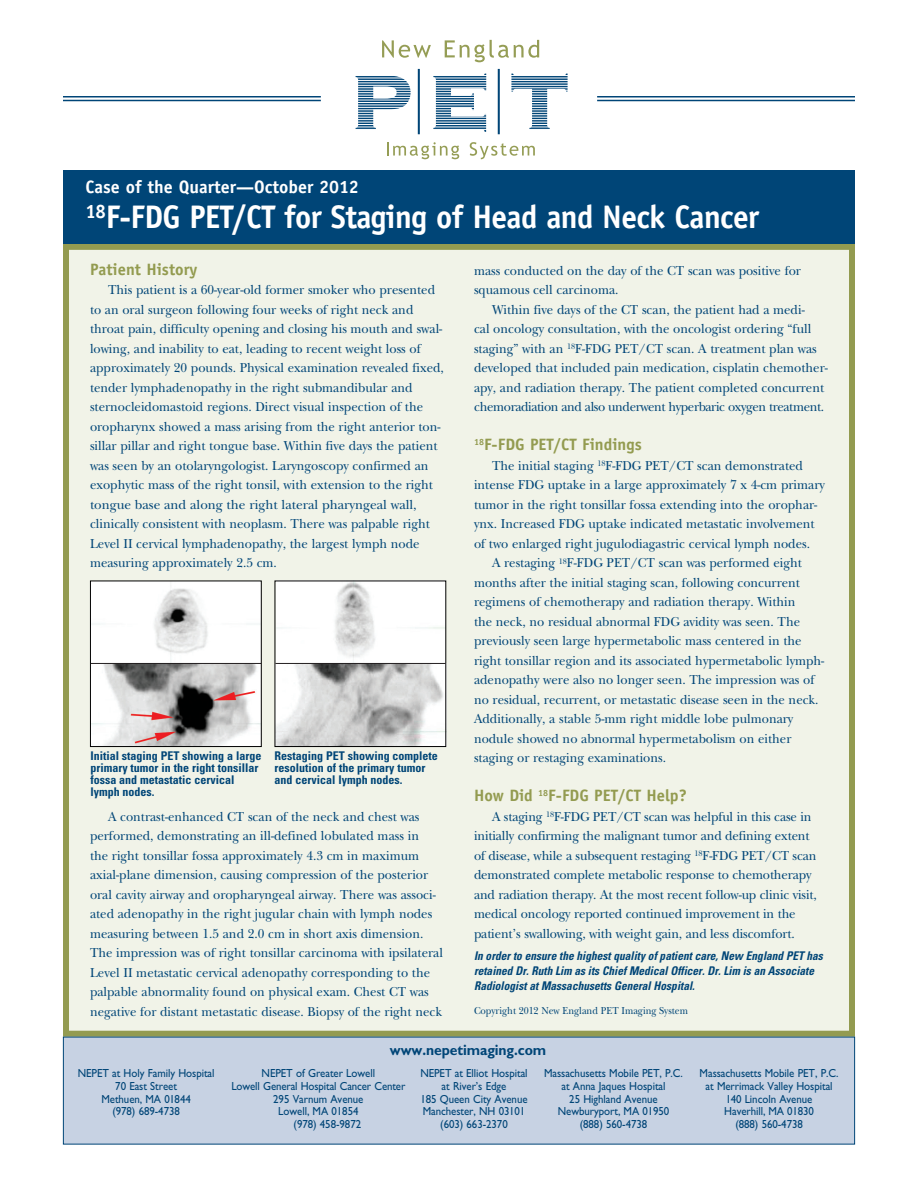
<style>
.page{position:relative;width:918px;height:1188px;background:#fff}
.page>*{position:absolute;margin:0;border:0;box-sizing:border-box;transform-origin:0 0}
.Head{font:700 32.7px "Officina Sans";letter-spacing:-.02em;color:#fff;scale:.96 1}
.Kicker{font:700 18px "Officina Sans";color:#fff}
.Subhead{font:700 16.5px "Officina Sans";color:#939b50}
.Addresses{font:700 15px "Gill Sans";letter-spacing:-.005em;color:#004577;scale:.93 1}
.Body{font:13.5px/19.5px "New Baskerville";color:#004577;scale:.95 1}
.t1{font:700 condensed 12px/12px "Univers";color:#004577}
.Footnote{font:italic 700 condensed 12px/15px "Univers";color:#004577;scale:.95 1}
.Addresses-2{font:11.7px/12.9px "Gill Sans";letter-spacing:-.005em;color:#004577;text-align:center;scale:.93 1}
.Body-2{font:10.5px "New Baskerville";color:#004577;scale:.92 1}
</style>
<div class="page">
<div style="left:63px;top:244px;width:792px;height:793px;background:#f1f3e8;border:6px solid #939b50"></div>
<svg style="left:356px;top:76px;width:55px;height:53px"></svg>
<svg style="left:433px;top:74px;width:53px;height:58px"></svg>
<svg style="left:511px;top:74px;width:57px;height:55px"></svg>
<svg style="left:382px;top:40px;width:49px;height:18px"></svg>
<svg style="left:445px;top:40px;width:94px;height:22px"></svg>
<svg style="left:387px;top:142px;width:72px;height:17px"></svg>
<svg style="left:470px;top:142px;width:65px;height:17px"></svg>
<hr style="left:353px;top:75px;width:216px;height:1px;background:#fff">
<hr style="left:353px;top:78px;width:216px;height:1px;background:#fff">
<hr style="left:353px;top:80px;width:216px;height:1px;background:#fff">
<hr style="left:353px;top:83px;width:216px;height:1px;background:#fff">
<hr style="left:353px;top:85px;width:216px;height:1px;background:#fff">
<hr style="left:353px;top:87px;width:216px;height:1px;background:#fff">
<hr style="left:353px;top:90px;width:216px;height:1px;background:#fff">
<hr style="left:353px;top:92px;width:216px;height:1px;background:#fff">
<hr style="left:353px;top:95px;width:216px;height:1px;background:#fff">
<hr style="left:353px;top:97px;width:216px;height:1px;background:#fff">
<hr style="left:353px;top:100px;width:216px;height:1px;background:#fff">
<hr style="left:353px;top:102px;width:216px;height:1px;background:#fff">
<hr style="left:353px;top:105px;width:216px;height:1px;background:#fff">
<hr style="left:353px;top:107px;width:216px;height:1px;background:#fff">
<hr style="left:353px;top:109px;width:216px;height:1px;background:#fff">
<hr style="left:353px;top:112px;width:216px;height:1px;background:#fff">
<hr style="left:353px;top:114px;width:216px;height:1px;background:#fff">
<hr style="left:353px;top:117px;width:216px;height:1px;background:#fff">
<hr style="left:353px;top:119px;width:216px;height:1px;background:#fff">
<hr style="left:353px;top:122px;width:216px;height:1px;background:#fff">
<hr style="left:353px;top:124px;width:216px;height:1px;background:#fff">
<hr style="left:353px;top:127px;width:216px;height:1px;background:#fff">
<hr style="left:353px;top:129px;width:216px;height:1px;background:#fff">
<hr style="left:418px;top:69px;width:2px;height:65px;background:#004577">
<hr style="left:498px;top:69px;width:2px;height:65px;background:#004577">
<div style="left:63px;top:170px;width:792px;height:74px;background:#004577"></div>
<hr style="left:63px;top:96px;width:258px;height:2px;background:#004577">
<hr style="left:63px;top:100px;width:258px;height:1px;background:#004577">
<hr style="left:597px;top:96px;width:258px;height:2px;background:#004577">
<hr style="left:597px;top:100px;width:258px;height:1px;background:#004577">
<div style="left:63px;top:1037px;width:792px;height:107px;background:#c7d2e3"></div>
<img style="left:92px;top:583px;width:168px;height:162px">
<img style="left:275px;top:580px;width:171px;height:165px">
<div style="left:90px;top:581px;width:172px;height:166px;border:1px solid #000"></div>
<hr style="left:91px;top:663px;width:170px;height:1px;background:#231f20">
<hr style="left:275px;top:663px;width:171px;height:1px;background:#231f20">
<p class="Kicker" style="left:86px;top:176px;width:275px">Case of the Quarter—October 2012</p>
<p class="Head" style="left:86px;top:196px;width:703px"><sup>18</sup>F-FDG PET/CT for Staging of Head and Neck Cancer</p>
<p class="Body" style="left:474px;top:260px;width:346px">mass conducted on the day of the CT scan was positive for squamous cell carcinoma.</p>
<p class="Body" style="left:474px;top:299px;width:374px;text-indent:18px">Within five days of the CT scan, the patient had a medi-<br>cal oncology consultation, with the oncologist ordering “full staging” with an <sup>18</sup>F-FDG PET/CT scan. A treatment plan was developed that included pain medication, cisplatin chemother&shy;apy, and radiation therapy. The patient completed concurrent chemoradiation and also underwent hyperbaric oxygen treatment.</p>
<p class="Subhead" style="left:474px;top:434px;width:169px"><sup>18</sup>F-FDG PET/CT Findings</p>
<p class="Body" style="left:474px;top:455px;width:371px;text-indent:18px">The initial staging <sup>18</sup>F-FDG PET/CT scan demonstrated intense FDG uptake in a large approximately 7 x 4-cm primary tumor in the right tonsillar fossa extending into the orophar&shy;ynx. Increased FDG uptake indicated metastatic involvement of two enlarged right jugulodiagastric cervical lymph nodes.</p>
<p class="Body" style="left:474px;top:553px;width:370px;text-indent:18px">A restaging <sup>18</sup>F-FDG PET/CT scan was performed eight months after the initial staging scan, following concurrent regimens of chemotherapy and radiation therapy. Within<br>the neck, no residual abnormal FDG avidity was seen. The previously seen large hypermetabolic mass centered in the right tonsillar region and its associated hypermetabolic lymph&shy;adenopathy were also no longer seen. The impression was of no residual, recurrent, or metastatic disease seen in the neck.<br>Additionally, a stable 5-mm right middle lobe pulmonary nodule showed no abnormal hypermetabolism on either staging or restaging examinations.</p>
<p class="Subhead" style="left:474px;top:785px;width:215px">How Did <sup>18</sup>F-FDG PET/CT Help?</p>
<p class="Body" style="left:474px;top:806px;width:362px;text-indent:18px">A staging <sup>18</sup>F-FDG PET/CT scan was helpful in this case in initially confirming the malignant tumor and defining extent of disease, while a subsequent restaging <sup>18</sup>F-FDG PET/CT scan demonstrated complete metabolic response to chemotherapy and radiation therapy. At the most recent follow-up clinic visit, medical oncology reported continued improvement in the patient’s swallowing, with weight gain, and less discomfort.</p>
<p class="Footnote" style="left:474px;top:948px;width:369px">In order to ensure the highest quality of patient care, New England PET has retained Dr. Ruth Lim as its Chief Medical Officer. Dr. Lim is an Associate<br>Radiologist at Massachusetts General Hospital.</p>
<p class="Body-2" style="left:474px;top:1004px;width:234px">Copyright 2012 New England PET Imaging System</p>
<p class="Subhead" style="left:90px;top:259px;width:109px">Patient History</p>
<p class="Body" style="left:90px;top:280px;width:374px;text-indent:18px">This patient is a 60-year-old former smoker who presented to an oral surgeon following four weeks of right neck and throat pain, difficulty opening and closing his mouth and swal&shy;lowing, and inability to eat, leading to recent weight loss of approximately 20 pounds. Physical examination revealed fixed, tender lymphadenopathy in the right submandibular and sternocleidomastoid regions. Direct visual inspection of the oropharynx showed a mass arising from the right anterior ton&shy;sillar pillar and right tongue base. Within five days the patient was seen by an otolaryngologist. Laryngoscopy confirmed an exophytic mass of the right tonsil, with extension to the right tongue base and along the right lateral pharyngeal wall, clinically consistent with neoplasm. There was palpable right Level II cervical lymphadenopathy, the largest lymph node measuring approximately 2.5 cm.</p>
<p class="t1" style="left:90px;top:750px;width:173px">Initial staging PET showing a large primary tumor in the right tonsillar fossa and metastatic cervical</p>
<p class="t1" style="left:90px;top:786px;width:66px">lymph nodes.</p>
<p class="t1" style="left:274px;top:750px;width:165px">Restaging PET showing complete resolution of the primary tumor and cervical lymph nodes.</p>
<p class="Body" style="left:90px;top:806px;width:373px;text-indent:18px">A contrast-enhanced CT scan of the neck and chest was performed, demonstrating an ill-defined lobulated mass in<br>the right tonsillar fossa approximately 4.3 cm in maximum axial-plane dimension, causing compression of the posterior oral cavity airway and oropharyngeal airway. There was associ&shy;ated adenopathy in the right jugular chain with lymph nodes measuring between 1.5 and 2.0 cm in short axis dimension.<br>The impression was of right tonsillar carcinoma with ipsilateral Level II metastatic cervical adenopathy corresponding to the palpable abnormality found on physical exam. Chest CT was negative for distant metastatic disease. Biopsy of the right neck</p>
<p class="Addresses-2" style="left:78px;top:1066px;width:149px">NEPET at Holy Family Hospital</p>
<p class="Addresses-2" style="left:115px;top:1079px;width:68px">70 East Street</p>
<p class="Addresses-2" style="left:101px;top:1092px;width:98px">Methuen, MA 01844</p>
<p class="Addresses-2" style="left:112px;top:1105px;width:74px">(978) 689-4738</p>
<p class="Addresses" style="left:390px;top:1041px;width:170px">www.nepetimaging.com</p>
<p class="Addresses-2" style="left:262px;top:1066px;width:124px">NEPET of Greater Lowell</p>
<p class="Addresses-2" style="left:231px;top:1079px;width:189px">Lowell General Hospital Cancer Center</p>
<p class="Addresses-2" style="left:273px;top:1092px;width:99px">295 Varnum Avenue</p>
<p class="Addresses-2" style="left:278px;top:1105px;width:88px">Lowell, MA 01854</p>
<p class="Addresses-2" style="left:294px;top:1118px;width:74px">(978) 458-9872</p>
<p class="Addresses-2" style="left:420px;top:1066px;width:117px">NEPET at Elliot Hospital</p>
<p class="Addresses-2" style="left:420px;top:1079px;width:117px">at River’s Edge<br>185 Queen City Avenue</p>
<p class="Addresses-2" style="left:423px;top:1105px;width:112px">Manchester, NH 03101</p>
<p class="Addresses-2" style="left:440px;top:1118px;width:74px">(603) 663-2370</p>
<p class="Addresses-2" style="left:544px;top:1066px;width:151px">Massachusetts Mobile PET, P.C. at Anna Jaques Hospital</p>
<p class="Addresses-2" style="left:569px;top:1092px;width:97px">25 Highland Avenue</p>
<p class="Addresses-2" style="left:558px;top:1105px;width:121px">Newburyport, MA 01950</p>
<p class="Addresses-2" style="left:580px;top:1118px;width:74px">(888) 560-4738</p>
<p class="Addresses-2" style="left:700px;top:1066px;width:151px">Massachusetts Mobile PET, P.C. at Merrimack Valley Hospital</p>
<p class="Addresses-2" style="left:726px;top:1092px;width:95px">140 Lincoln Avenue</p>
<p class="Addresses-2" style="left:724px;top:1105px;width:98px">Haverhill, MA 01830</p>
<p class="Addresses-2" style="left:735px;top:1118px;width:74px">(888) 560-4738</p>
</div>
